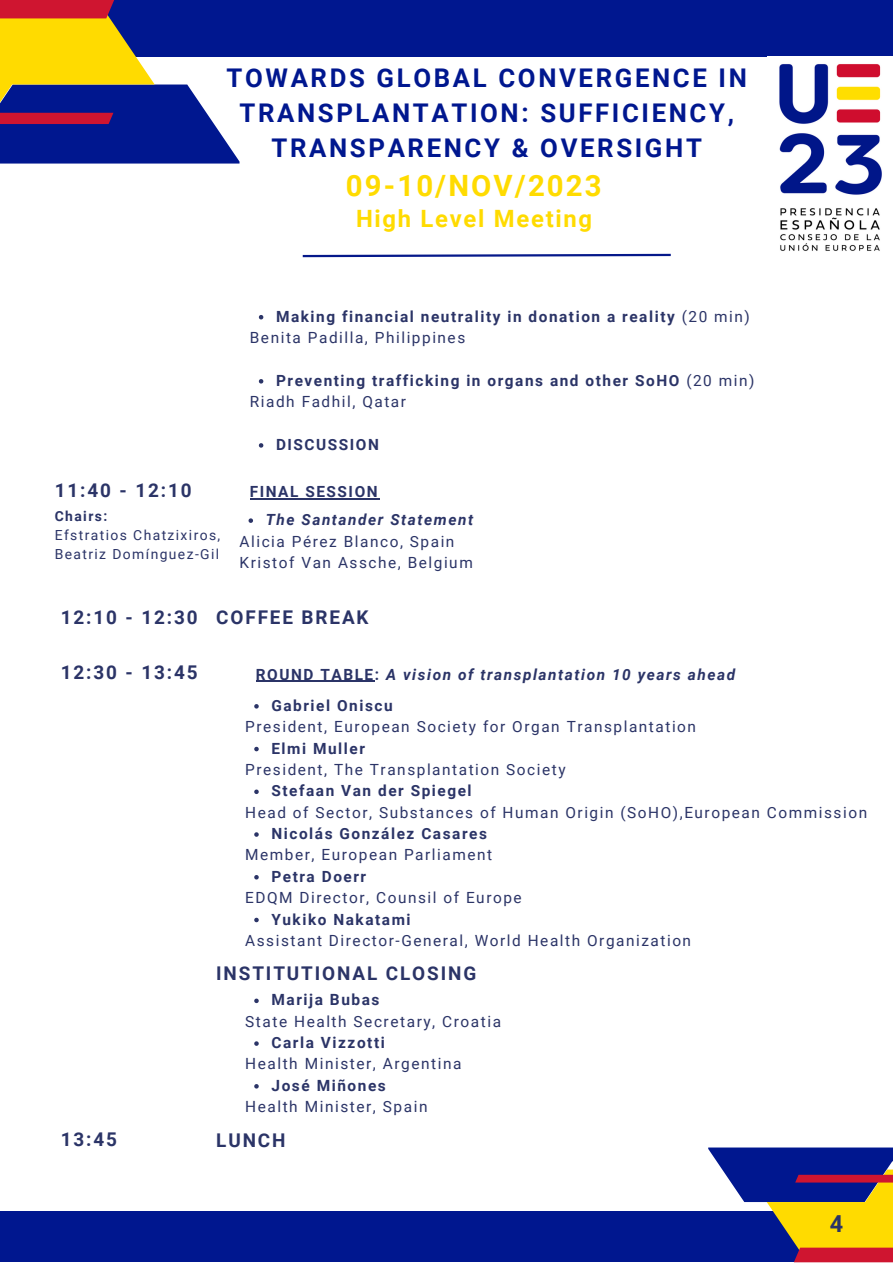
<style>
.page{position:relative;width:893px;height:1264px;background:#fff}
.page>*{position:absolute;margin:0;border:0;box-sizing:border-box;transform-origin:0 0}
.t1{font:700 29.4px "Roboto";letter-spacing:.075em;color:#ffdb00}
.t2{font:700 25.8px/34.8px "Roboto";letter-spacing:.1em;color:#00178f;text-align:center}
.t3{font:700 23.85px "Roboto";letter-spacing:.07em;color:#ffdb00}
.t4{font:700 23.4px "Roboto";color:#2b3467}
.t5{font:700 18.9px "Roboto";letter-spacing:.1em;color:#2b3467}
.t6{font:15.45px "Roboto";letter-spacing:.1em;color:#2b3467}
.t7{font:700 15.45px "Roboto";letter-spacing:.1em;color:#2b3467}
.t8{font:italic 700 15.45px "Roboto";letter-spacing:.1em;color:#2b3467}
.t9{font:13.95px "Roboto";letter-spacing:.1em;color:#2b3467}
.t10{font:700 13.95px "Roboto";letter-spacing:.1em;color:#2b3467}
.s1{font-weight:400}
.s2{font-style:normal}
</style>
<div class="page">
<svg style="left:302px;top:253px;width:369px;height:5px"></svg>
<div style="left:0;top:0;width:892px;height:57px;background:#00178f"></div>
<div style="left:0;top:1211px;width:892px;height:51px;background:#00178f"></div>
<svg style="left:0;top:0;width:239px;height:163px"></svg>
<svg style="left:708px;top:1147px;width:184px;height:115px"></svg>
<img style="left:779px;top:64px;width:103px;height:187px">
<hr style="left:250px;top:498px;width:129px;height:1px;background:#2b3467">
<svg style="left:248px;top:518px;width:5px;height:5px"></svg>
<svg style="left:259px;top:315px;width:4px;height:4px"></svg>
<svg style="left:259px;top:379px;width:4px;height:4px"></svg>
<svg style="left:259px;top:443px;width:4px;height:4px"></svg>
<hr style="left:256px;top:681px;width:119px;height:1px;background:#2b3467">
<svg style="left:254px;top:704px;width:5px;height:4px"></svg>
<svg style="left:254px;top:746px;width:5px;height:5px"></svg>
<svg style="left:254px;top:789px;width:5px;height:5px"></svg>
<svg style="left:254px;top:832px;width:5px;height:4px"></svg>
<svg style="left:254px;top:875px;width:5px;height:4px"></svg>
<svg style="left:254px;top:917px;width:5px;height:5px"></svg>
<svg style="left:254px;top:998px;width:5px;height:5px"></svg>
<svg style="left:254px;top:1041px;width:5px;height:4px"></svg>
<svg style="left:254px;top:1084px;width:5px;height:4px"></svg>
<p class="t2" style="left:226px;top:61px;width:522px">TOWARDS GLOBAL CONVERGENCE IN<br>TRANSPLANTATION: SUFFICIENCY,<br>TRANSPARENCY &amp; OVERSIGHT</p>
<p class="t1" style="left:346px;top:169px;width:257px">09-10/NOV/2023</p>
<p class="t3" style="left:356px;top:204px;width:237px">High Level Meeting</p>
<p class="t7" style="left:276px;top:307px;width:475px">Making financial neutrality in donation a reality <span class="s1">(20 min)</span></p>
<p class="t6" style="left:250px;top:329px;width:217px">Benita Padilla, Philippines</p>
<p class="t7" style="left:276px;top:371px;width:480px">Preventing trafficking in organs and other SoHO <span class="s1">(20 min)</span></p>
<p class="t6" style="left:250px;top:393px;width:158px">Riadh Fadhil, Qatar</p>
<p class="t5" style="left:55px;top:479px;width:138px">11:40 - 12:10</p>
<p class="t10" style="left:55px;top:508px;width:54px">Chairs:</p>
<p class="t9" style="left:55px;top:527px;width:167px">Efstratios Chatzixiros,</p>
<p class="t9" style="left:55px;top:546px;width:166px">Beatriz Domínguez-Gil</p>
<p class="t7" style="left:276px;top:435px;width:104px">DISCUSSION</p>
<p class="t7" style="left:250px;top:483px;width:129px">FINAL SESSION</p>
<p class="t8" style="left:266px;top:511px;width:209px">The Santander Statement</p>
<p class="t6" style="left:239px;top:553px;width:235px">Kristof Van Assche, Belgium</p>
<p class="t6" style="left:239px;top:532px;width:216px">Alicia Pérez Blanco, Spain</p>
<p class="t5" style="left:61px;top:606px;width:138px">12:10 - 12:30</p>
<p class="t5" style="left:216px;top:606px;width:154px">COFFEE BREAK</p>
<p class="t5" style="left:61px;top:662px;width:138px">12:30 - 13:45</p>
<p class="t8" style="left:256px;top:665px;width:481px"><span class="s2">ROUND TABLE:</span> A vision of transplantation 10 years ahead</p>
<p class="t7" style="left:271px;top:696px;width:123px">Gabriel Oniscu</p>
<p class="t7" style="left:271px;top:739px;width:95px">Elmi Muller</p>
<p class="t7" style="left:271px;top:782px;width:202px">Stefaan Van der Spiegel</p>
<p class="t7" style="left:271px;top:824px;width:217px">Nicolás González Casares</p>
<p class="t7" style="left:271px;top:867px;width:96px">Petra Doerr</p>
<p class="t7" style="left:271px;top:910px;width:141px">Yukiko Nakatami</p>
<p class="t6" style="left:245px;top:718px;width:452px">President, European Society for Organ Transplantation</p>
<p class="t6" style="left:245px;top:760px;width:322px">President, The Transplantation Society</p>
<p class="t6" style="left:245px;top:803px;width:623px">Head of Sector, Substances of Human Origin (SoHO),European Commission</p>
<p class="t6" style="left:245px;top:846px;width:248px">Member, European Parliament</p>
<p class="t6" style="left:245px;top:888px;width:278px">EDQM Director, Counsil of Europe</p>
<p class="t6" style="left:245px;top:931px;width:447px">Assistant Director-General, World Health Organization</p>
<p class="t5" style="left:216px;top:962px;width:261px">INSTITUTIONAL CLOSING</p>
<p class="t7" style="left:271px;top:991px;width:109px">Marija Bubas</p>
<p class="t7" style="left:271px;top:1033px;width:115px">Carla Vizzotti</p>
<p class="t7" style="left:271px;top:1076px;width:116px">José Miñones</p>
<p class="t6" style="left:245px;top:1012px;width:257px">State Health Secretary, Croatia</p>
<p class="t6" style="left:245px;top:1055px;width:218px">Health Minister, Argentina</p>
<p class="t6" style="left:245px;top:1097px;width:184px">Health Minister, Spain</p>
<p class="t5" style="left:61px;top:1128px;width:58px">13:45</p>
<p class="t5" style="left:216px;top:1128px;width:71px">LUNCH</p>
<p class="t4" style="left:829px;top:1209px;width:15px">4</p>
</div>
